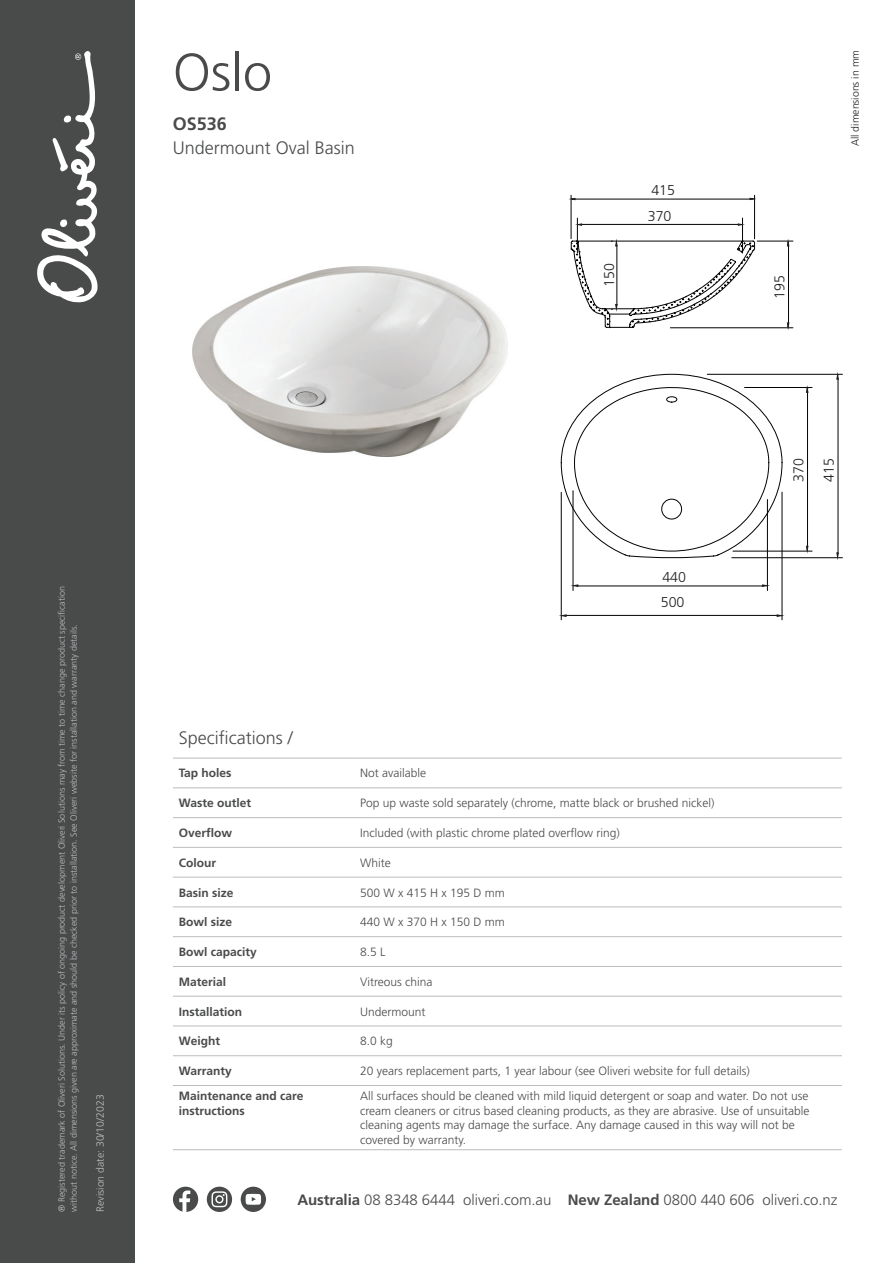
<style>
.page{position:relative;width:893px;height:1263px;background:#fff}
.page>*{position:absolute;margin:0;border:0;box-sizing:border-box;transform-origin:0 0}
.t1{font:300 52.5px "Frutiger LT Std";color:#494a4a}
.t2{font:300 18px "Frutiger LT Std";color:#494a4a}
.t3{font:700 18px "Frutiger LT Std";color:#494a4a}
.t4{font:300 15px "Frutiger LT Std";letter-spacing:-.005em;color:#494a4a}
.t5{font:300 14.25px/25.5px "Frutiger LT Std";color:#231f20}
.t6{font:300 12px/14.4px "Frutiger LT Std";color:#494a4a}
.t7{font:700 12px/14.4px "Frutiger LT Std";color:#494a4a}
.t8{font:300 10.5px "Frutiger LT Std";color:#bcbdc0}
.t9{font:300 10.5px "Frutiger LT Std";color:#231f20}
.t10{font:300 9px/12px "Frutiger LT Std";color:#bcbdc0}
.s1{font-weight:700}
</style>
<div class="page">
<div style="left:0;top:0;width:135px;height:1263px;background:#494a4a"></div>
<svg style="left:37px;top:51px;width:61px;height:252px"></svg>
<div style="left:207px;top:1187px;width:25px;height:25px;background:#494a4a;border-radius:50%"></div>
<svg style="left:211px;top:1191px;width:16px;height:16px"></svg>
<div style="left:173px;top:1187px;width:25px;height:25px;background:#494a4a;border-radius:50%"></div>
<svg style="left:179px;top:1190px;width:11px;height:22px"></svg>
<div style="left:241px;top:1187px;width:25px;height:25px;background:#494a4a;border-radius:50%"></div>
<svg style="left:246px;top:1194px;width:15px;height:11px"></svg>
<img style="left:193px;top:266px;width:314px;height:190px">
<hr style="left:173px;top:758px;width:181px;height:1px;background:#bcbdc0">
<hr style="left:354px;top:758px;width:488px;height:1px;background:#bcbdc0">
<hr style="left:173px;top:787px;width:181px;height:1px;background:#bcbdc0">
<hr style="left:354px;top:787px;width:488px;height:1px;background:#bcbdc0">
<hr style="left:173px;top:817px;width:181px;height:1px;background:#bcbdc0">
<hr style="left:354px;top:817px;width:488px;height:1px;background:#bcbdc0">
<hr style="left:173px;top:847px;width:181px;height:1px;background:#bcbdc0">
<hr style="left:354px;top:847px;width:488px;height:1px;background:#bcbdc0">
<hr style="left:173px;top:877px;width:181px;height:1px;background:#bcbdc0">
<hr style="left:354px;top:877px;width:488px;height:1px;background:#bcbdc0">
<hr style="left:173px;top:907px;width:181px;height:1px;background:#bcbdc0">
<hr style="left:354px;top:907px;width:488px;height:1px;background:#bcbdc0">
<hr style="left:173px;top:936px;width:181px;height:1px;background:#bcbdc0">
<hr style="left:354px;top:936px;width:488px;height:1px;background:#bcbdc0">
<hr style="left:173px;top:966px;width:181px;height:1px;background:#bcbdc0">
<hr style="left:354px;top:966px;width:488px;height:1px;background:#bcbdc0">
<hr style="left:173px;top:996px;width:181px;height:1px;background:#bcbdc0">
<hr style="left:354px;top:996px;width:488px;height:1px;background:#bcbdc0">
<hr style="left:173px;top:1026px;width:181px;height:1px;background:#bcbdc0">
<hr style="left:354px;top:1026px;width:488px;height:1px;background:#bcbdc0">
<hr style="left:173px;top:1055px;width:181px;height:1px;background:#bcbdc0">
<hr style="left:354px;top:1055px;width:488px;height:1px;background:#bcbdc0">
<hr style="left:173px;top:1085px;width:181px;height:1px;background:#bcbdc0">
<hr style="left:354px;top:1085px;width:488px;height:1px;background:#bcbdc0">
<hr style="left:173px;top:1149px;width:181px;height:1px;background:#bcbdc0">
<hr style="left:354px;top:1149px;width:488px;height:1px;background:#bcbdc0">
<svg style="left:561px;top:374px;width:221px;height:184px"></svg>
<hr style="left:561px;top:492px;width:1px;height:128px;background:#030303">
<hr style="left:782px;top:492px;width:1px;height:128px;background:#030303">
<hr style="left:566px;top:615px;width:212px;height:1px;background:#030303">
<svg style="left:559px;top:614px;width:8px;height:3px"></svg>
<svg style="left:777px;top:614px;width:7px;height:3px"></svg>
<hr style="left:573px;top:491px;width:1px;height:99px;background:#030303">
<hr style="left:767px;top:499px;width:1px;height:91px;background:#030303">
<hr style="left:577px;top:586px;width:186px;height:1px;background:#030303">
<svg style="left:571px;top:584px;width:7px;height:3px"></svg>
<svg style="left:762px;top:584px;width:7px;height:3px"></svg>
<hr style="left:732px;top:557px;width:110px;height:1px;background:#030303">
<hr style="left:707px;top:374px;width:135px;height:1px;background:#030303">
<hr style="left:838px;top:379px;width:1px;height:174px;background:#030303">
<svg style="left:836px;top:552px;width:3px;height:7px"></svg>
<svg style="left:836px;top:372px;width:3px;height:8px"></svg>
<hr style="left:733px;top:551px;width:79px;height:1px;background:#030303">
<hr style="left:745px;top:387px;width:67px;height:1px;background:#030303">
<hr style="left:807px;top:392px;width:1px;height:155px;background:#030303">
<svg style="left:806px;top:546px;width:2px;height:7px"></svg>
<svg style="left:806px;top:386px;width:2px;height:7px"></svg>
<div style="left:666px;top:397px;width:11px;height:5px;border:1px solid #030303;border-radius:50%"></div>
<hr style="left:571px;top:195px;width:1px;height:44px;background:#030303">
<hr style="left:754px;top:195px;width:1px;height:44px;background:#030303">
<hr style="left:575px;top:199px;width:176px;height:1px;background:#030303">
<hr style="left:757px;top:241px;width:36px;height:1px;background:#030303">
<hr style="left:670px;top:327px;width:123px;height:1px;background:#030303">
<svg style="left:569px;top:198px;width:6px;height:2px"></svg>
<svg style="left:750px;top:198px;width:6px;height:2px"></svg>
<hr style="left:577px;top:218px;width:1px;height:35px;background:#030303">
<hr style="left:742px;top:218px;width:1px;height:35px;background:#030303">
<svg style="left:571px;top:223px;width:218px;height:107px"></svg>
<p class="t10" style="left:56px;top:1212px;width:627px;rotate:-90deg">® Registered trademark of Oliveri Solutions. Under its policy of ongoing product development Oliveri Solutions may from time to time change product specification without notice. All dimensions given are approximate and should be checked prior to installation. See Oliveri website for installation and warranty details.</p>
<p class="t8" style="left:94px;top:1212px;width:119px;rotate:-90deg">Revision date: 30/10/2023</p>
<h1 class="t1" style="left:173px;top:43px;width:101px">Oslo</h1>
<h2 class="t3" style="left:173px;top:113px;width:56px">OS536</h2>
<h2 class="t2" style="left:173px;top:137px;width:184px">Undermount Oval Basin</h2>
<p class="t5" style="left:597px;top:287px;width:25px;rotate:-90deg">150</p>
<p class="t5" style="left:648px;top:178px;width:29px">415<br>370</p>
<p class="t5" style="left:767px;top:299px;width:25px;rotate:-90deg">195</p>
<p class="t9" style="left:849px;top:146px;width:98px;rotate:-90deg">All dimensions in mm</p>
<p class="t5" style="left:662px;top:565px;width:25px">440</p>
<p class="t5" style="left:661px;top:590px;width:25px">500</p>
<p class="t5" style="left:783px;top:481px;width:25px;line-height:30.5px;rotate:-90deg">370<br>415</p>
<h2 class="t2" style="left:179px;top:727px;width:116px">Specifications /</h2>
<p class="t7" style="left:179px;top:766px;width:54px">Tap holes</p>
<p class="t6" style="left:360px;top:766px;width:68px">Not available</p>
<p class="t7" style="left:179px;top:796px;width:74px">Waste outlet</p>
<p class="t6" style="left:360px;top:796px;width:356px">Pop up waste sold separately (chrome, matte black or brushed nickel)</p>
<p class="t7" style="left:179px;top:826px;width:55px">Overflow</p>
<p class="t6" style="left:360px;top:826px;width:261px">Included (with plastic chrome plated overflow ring)</p>
<p class="t7" style="left:179px;top:855px;width:39px">Colour</p>
<p class="t6" style="left:360px;top:855px;width:32px">White</p>
<p class="t7" style="left:179px;top:885px;width:56px">Basin size</p>
<p class="t6" style="left:360px;top:885px;width:146px">500 W x 415 H x 195 D mm</p>
<p class="t7" style="left:179px;top:915px;width:55px">Bowl size</p>
<p class="t6" style="left:360px;top:915px;width:146px">440 W x 370 H x 150 D mm</p>
<p class="t7" style="left:179px;top:945px;width:80px">Bowl capacity</p>
<p class="t6" style="left:360px;top:945px;width:27px">8.5 L</p>
<p class="t7" style="left:179px;top:974px;width:49px">Material</p>
<p class="t6" style="left:360px;top:975px;width:74px">Vitreous china</p>
<p class="t7" style="left:179px;top:1004px;width:65px">Installation</p>
<p class="t6" style="left:360px;top:1004px;width:67px">Undermount</p>
<p class="t7" style="left:179px;top:1034px;width:43px">Weight</p>
<p class="t6" style="left:360px;top:1034px;width:34px">8.0 kg</p>
<p class="t7" style="left:179px;top:1064px;width:54px">Warranty</p>
<p class="t6" style="left:360px;top:1064px;width:391px">20 years replacement parts, 1 year labour (see Oliveri website for full details)</p>
<p class="t7" style="left:179px;top:1089px;width:126px">Maintenance and care instructions</p>
<p class="t6" style="left:360px;top:1089px;width:451px">All surfaces should be cleaned with mild liquid detergent or soap and water. Do not use cream cleaners or citrus based cleaning products, as they are abrasive. Use of unsuitable cleaning agents may damage the surface. Any damage caused in this way will not be covered by warranty.</p>
<p class="t4" style="left:297px;top:1191px;width:542px"><span class="s1">Australia</span> 08 8348 6444 oliveri.com.au <span class="s1">New Zealand</span> 0800 440 606 oliveri.co.nz</p>
</div>
